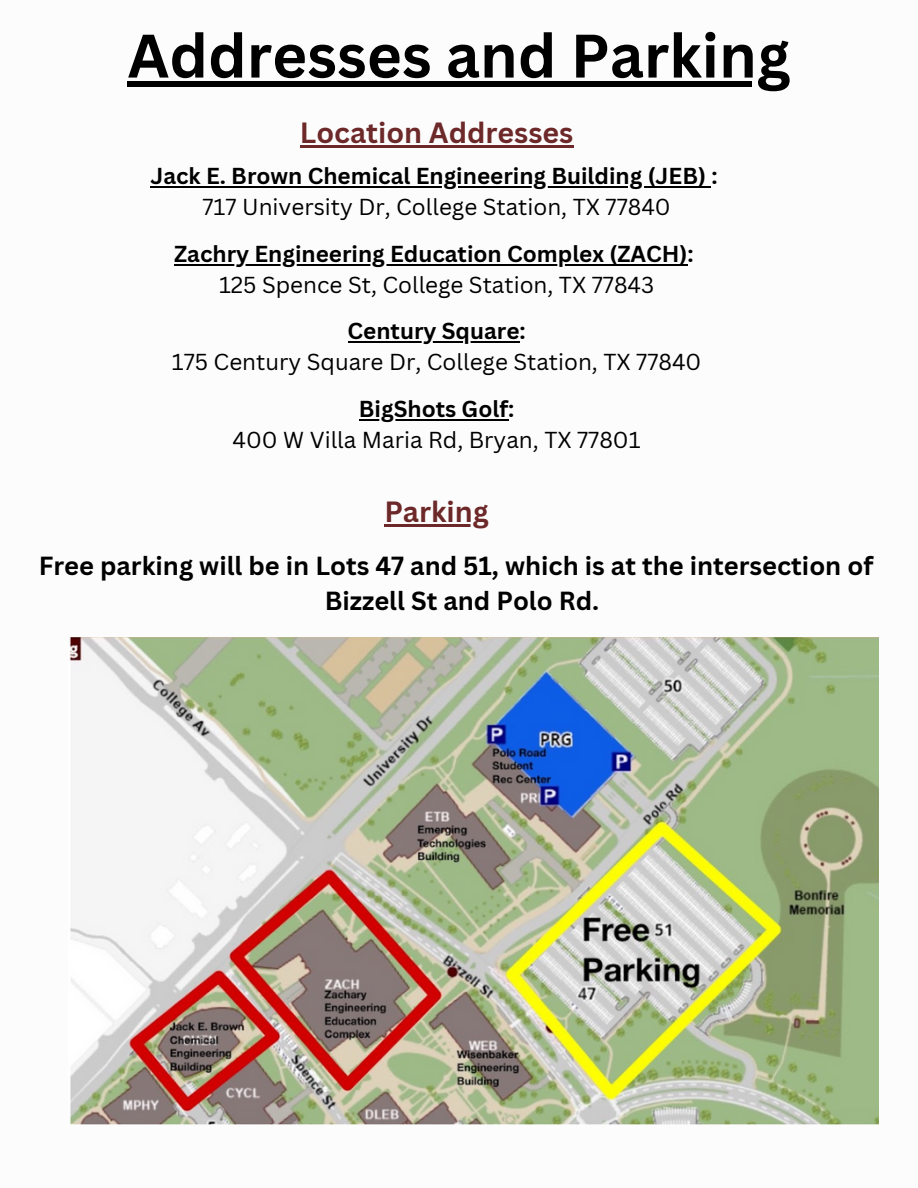
<style>
.page{position:relative;width:918px;height:1188px;background:#fff}
.page>*{position:absolute;margin:0;border:0;box-sizing:border-box;transform-origin:0 0}
.t1{font:700 60px "Canva Sans";color:#000}
.t2{font:700 28.5px "Canva Sans";color:#6d2929}
.t3{font:700 25.5px/34.8px "Canva Sans";color:#000;text-align:center}
.t4{font:22.5px "Canva Sans";color:#000}
.t5{font:700 22.5px "Canva Sans";color:#000}
</style>
<div class="page">
<img style="left:69px;top:637px;width:810px;height:487px">
<div style="left:128px;top:81px;width:662px;height:6px;background:#000"></div>
<hr style="left:300px;top:145px;width:273px;height:3px;background:#6d2929">
<hr style="left:150px;top:186px;width:561px;height:2px;background:#000">
<hr style="left:174px;top:264px;width:514px;height:2px;background:#000">
<hr style="left:348px;top:341px;width:171px;height:2px;background:#000">
<hr style="left:359px;top:419px;width:149px;height:2px;background:#000">
<hr style="left:384px;top:524px;width:105px;height:2px;background:#6d2929">
<h1 class="t1" style="left:128px;top:13px;width:664px">Addresses and Parking</h1>
<p class="t2" style="left:300px;top:113px;width:275px">Location Addresses</p>
<p class="t5" style="left:150px;top:160px;width:569px">Jack E. Brown Chemical Engineering Building (JEB) :</p>
<p class="t4" style="left:202px;top:191px;width:470px">717 University Dr, College Station, TX 77840</p>
<p class="t5" style="left:174px;top:238px;width:521px">Zachry Engineering Education Complex (ZACH):</p>
<p class="t4" style="left:219px;top:269px;width:437px">125 Spence St, College Station, TX 77843</p>
<p class="t5" style="left:348px;top:315px;width:180px">Century Square:</p>
<p class="t4" style="left:172px;top:346px;width:531px">175 Century Square Dr, College Station, TX 77840</p>
<p class="t5" style="left:359px;top:393px;width:157px">BigShots Golf:</p>
<p class="t4" style="left:233px;top:424px;width:410px">400 W Villa Maria Rd, Bryan, TX 77801</p>
<p class="t2" style="left:384px;top:491px;width:106px">Parking</p>
<p class="t3" style="left:39px;top:548px;width:836px">Free parking will be in Lots 47 and 51, which is at the intersection of<br>Bizzell St and Polo Rd.</p>
</div>
